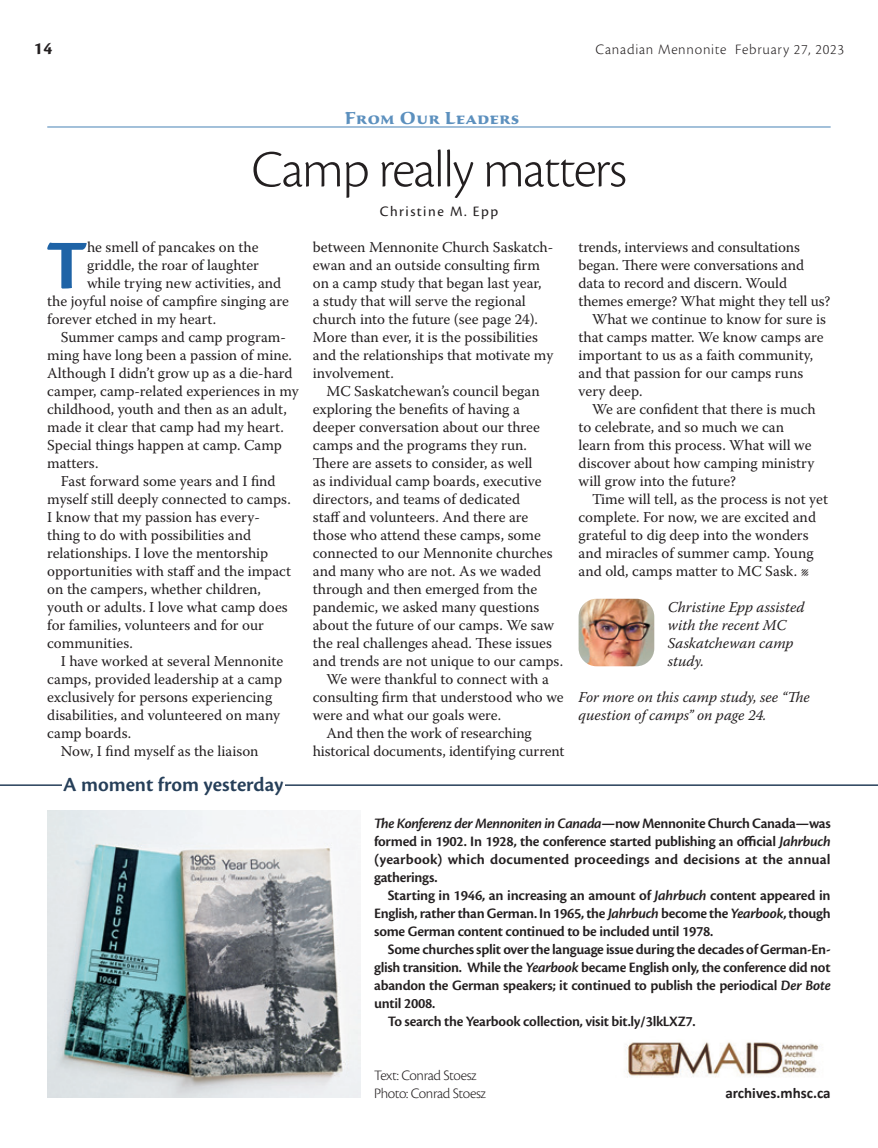
<style>
.page{position:relative;width:878px;height:1148px;background:#fff}
.page>*{position:absolute;margin:0;border:0;box-sizing:border-box;transform-origin:0 0}
.t1{font:700 72.3px "Cronos Pro";color:#1e63a6}
.t2{font:300 54px "Cronos Pro";letter-spacing:-.03em;color:#231f20}
.t3{font:600 21px "Cronos Pro";color:#263f59}
.t4{font:700 18px "Sava Pro";letter-spacing:.035em;color:#5c90be}
.t5{font:700 18px "Cronos Pro";color:#231f20}
.t6{font:15px/18px "Warnock Pro";color:#231f20}
.t7{font:600 15px/18px "Cronos Pro";letter-spacing:-.02em;color:#231f20;text-align:justify}
.t8{font:italic 15px/18px "Warnock Pro";color:#231f20}
.t9{font:300 15px/18px "Cronos Pro";letter-spacing:-.01em;color:#231f20}
.t10{font:300 15px "Cronos Pro";letter-spacing:.05em;color:#231f20}
.t11{font:700 15px "Calibri";color:#231f20}
.t12{font:15px "Cronos Pro";letter-spacing:.095em;color:#231f20}
.s1{font-style:italic}
</style>
<div class="page">
<hr style="left:47px;top:126px;width:783px;height:2px;background:#5c90be">
<hr style="left:0;top:784px;width:878px;height:2px;background:#263f59">
<img style="left:578px;top:598px;width:76px;height:68px">
<img style="left:47px;top:810px;width:313px;height:287px">
<img style="left:625px;top:1042px;width:195px;height:35px">
<div style="left:62px;top:774px;width:222px;height:18px;background:#fff"></div>
<p class="t5" style="left:34px;top:38px;width:20px">14</p>
<p class="t10" style="left:595px;top:41px;width:250px">Canadian Mennonite February 27, 2023</p>
<p class="t4" style="left:345px;top:105px;width:176px">From Our Leaders</p>
<h2 class="t2" style="left:251px;top:138px;width:377px">Camp really matters</h2>
<p class="t12" style="left:380px;top:203px;width:120px">Christine M. Epp</p>
<h1 class="t1" style="left:46px;top:224px;width:42px">T</h1>
<p class="t6" style="left:87px;top:238px;width:173px">he smell of pancakes on the</p>
<p class="t6" style="left:87px;top:256px;width:173px">griddle, the roar of laughter</p>
<p class="t6" style="left:87px;top:274px;width:196px">while trying new activities, and</p>
<p class="t6" style="left:47px;top:292px;width:243px">the joyful noise of campfire singing are</p>
<p class="t6" style="left:47px;top:310px;width:170px">forever etched in my heart.</p>
<p class="t6" style="left:61px;top:328px;width:227px">Summer camps and camp program-</p>
<p class="t6" style="left:47px;top:346px;width:246px">ming have long been a passion of mine.</p>
<p class="t6" style="left:47px;top:364px;width:247px">Although I didn’t grow up as a die-hard</p>
<p class="t6" style="left:47px;top:382px;width:253px">camper, camp-related experiences in my</p>
<p class="t6" style="left:47px;top:400px;width:241px">childhood, youth and then as an adult,</p>
<p class="t6" style="left:47px;top:418px;width:238px">made it clear that camp had my heart.</p>
<p class="t6" style="left:47px;top:436px;width:236px">Special things happen at camp. Camp</p>
<p class="t6" style="left:47px;top:454px;width:53px">matters.</p>
<p class="t6" style="left:61px;top:472px;width:216px">Fast forward some years and I find</p>
<p class="t6" style="left:47px;top:490px;width:245px">myself still deeply connected to camps.</p>
<p class="t6" style="left:47px;top:508px;width:214px">I know that my passion has every-</p>
<p class="t6" style="left:47px;top:526px;width:205px">thing to do with possibilities and</p>
<p class="t6" style="left:47px;top:544px;width:222px">relationships. I love the mentorship</p>
<p class="t6" style="left:47px;top:562px;width:245px">opportunities with staff and the impact</p>
<p class="t6" style="left:47px;top:580px;width:215px">on the campers, whether children,</p>
<p class="t6" style="left:47px;top:598px;width:242px">youth or adults. I love what camp does</p>
<p class="t6" style="left:47px;top:616px;width:218px">for families, volunteers and for our</p>
<p class="t6" style="left:47px;top:634px;width:87px">communities.</p>
<p class="t6" style="left:61px;top:652px;width:224px">I have worked at several Mennonite</p>
<p class="t6" style="left:47px;top:670px;width:236px">camps, provided leadership at a camp</p>
<p class="t6" style="left:47px;top:688px;width:226px">exclusively for persons experiencing</p>
<p class="t6" style="left:47px;top:706px;width:234px">disabilities, and volunteered on many</p>
<p class="t6" style="left:47px;top:724px;width:86px">camp boards.</p>
<p class="t6" style="left:61px;top:742px;width:199px">Now, I find myself as the liaison</p>
<h3 class="t3" style="left:63px;top:772px;width:221px">A moment from yesterday</h3>
<p class="t6" style="left:313px;top:238px;width:242px">between Mennonite Church Saskatch&shy;ewan and an outside consulting firm on a camp study that began last year,<br>a study that will serve the regional church into the future (see page 24).<br>More than ever, it is the possibilities and the relationships that motivate my involvement.</p>
<p class="t6" style="left:326px;top:382px;width:215px">MC Saskatchewan’s council began</p>
<p class="t6" style="left:313px;top:400px;width:208px">exploring the benefits of having a</p>
<p class="t6" style="left:313px;top:418px;width:229px">deeper conversation about our three</p>
<p class="t6" style="left:313px;top:436px;width:216px">camps and the programs they run.</p>
<p class="t6" style="left:313px;top:454px;width:221px">There are assets to consider, as well</p>
<p class="t6" style="left:313px;top:472px;width:230px">as individual camp boards, executive</p>
<p class="t6" style="left:313px;top:490px;width:209px">directors, and teams of dedicated</p>
<p class="t6" style="left:313px;top:508px;width:217px">staff and volunteers. And there are</p>
<p class="t6" style="left:313px;top:526px;width:229px">those who attend these camps, some</p>
<p class="t6" style="left:313px;top:544px;width:241px">connected to our Mennonite churches</p>
<p class="t6" style="left:313px;top:562px;width:230px">and many who are not. As we waded</p>
<p class="t6" style="left:313px;top:580px;width:226px">through and then emerged from the</p>
<p class="t6" style="left:313px;top:598px;width:228px">pandemic, we asked many questions</p>
<p class="t6" style="left:313px;top:616px;width:242px">about the future of our camps. We saw</p>
<p class="t6" style="left:313px;top:634px;width:241px">the real challenges ahead. These issues</p>
<p class="t6" style="left:313px;top:652px;width:252px">and trends are not unique to our camps.</p>
<p class="t6" style="left:326px;top:670px;width:224px">We were thankful to connect with a</p>
<p class="t6" style="left:313px;top:688px;width:252px">consulting firm that understood who we</p>
<p class="t6" style="left:313px;top:706px;width:190px">were and what our goals were.</p>
<p class="t6" style="left:326px;top:724px;width:207px">And then the work of researching</p>
<p class="t6" style="left:313px;top:742px;width:253px">historical documents, identifying current</p>
<p class="t6" style="left:578px;top:238px;width:223px">trends, interviews and consultations</p>
<p class="t6" style="left:578px;top:256px;width:227px">began. There were conversations and</p>
<p class="t6" style="left:578px;top:274px;width:210px">data to record and discern. Would</p>
<p class="t6" style="left:578px;top:292px;width:253px">themes emerge? What might they tell us?</p>
<p class="t6" style="left:592px;top:310px;width:235px">What we continue to know for sure is</p>
<p class="t6" style="left:578px;top:328px;width:247px">that camps matter. We know camps are</p>
<p class="t6" style="left:578px;top:346px;width:236px">important to us as a faith community,</p>
<p class="t6" style="left:578px;top:364px;width:226px">and that passion for our camps runs</p>
<p class="t6" style="left:578px;top:382px;width:65px">very deep.</p>
<p class="t6" style="left:592px;top:400px;width:225px">We are confident that there is much</p>
<p class="t6" style="left:578px;top:418px;width:207px">to celebrate, and so much we can</p>
<p class="t6" style="left:578px;top:436px;width:234px">learn from this process. What will we</p>
<p class="t6" style="left:578px;top:454px;width:237px">discover about how camping ministry</p>
<p class="t6" style="left:578px;top:472px;width:159px">will grow into the future?</p>
<p class="t6" style="left:592px;top:490px;width:237px">Time will tell, as the process is not yet</p>
<p class="t6" style="left:578px;top:508px;width:239px">complete. For now, we are excited and</p>
<p class="t6" style="left:578px;top:526px;width:231px">grateful to dig deep into the wonders</p>
<p class="t6" style="left:578px;top:544px;width:236px">and miracles of summer camp. Young</p>
<p class="t6" style="left:578px;top:562px;width:232px">and old, camps matter to MC Sask. l</p>
<p class="t8" style="left:667px;top:598px;width:138px">Christine Epp assisted with the recent MC<br>Saskatchewan camp study.</p>
<p class="t8" style="left:578px;top:688px;width:233px">For more on this camp study, see “The question of camps” on page 24.</p>
<p class="t7" style="left:374px;top:815px;width:458px"><span class="s1">The Konferenz der Mennoniten in Canada</span>—now Mennonite Church Canada—was formed in 1902. In 1928, the conference started publishing an official <span class="s1">Jahrbuch </span>(yearbook) which documented proceedings and decisions at the annual gatherings.</p>
<p class="t7" style="left:374px;top:887px;width:458px;text-indent:13px">Starting in 1946, an increasing an amount of <span class="s1">Jahrbuch</span> content appeared in English, rather than German. In 1965, the <span class="s1">Jahrbuch</span> become the <span class="s1">Yearbook</span>, though some German content continued to be included until 1978.</p>
<p class="t7" style="left:387px;top:941px;width:444px">Some churches split over the language issue during the decades of German-En-</p>
<p class="t7" style="left:374px;top:959px;width:458px">glish transition. While the <span class="s1">Yearbook</span> became English only, the conference did not</p>
<p class="t7" style="left:374px;top:977px;width:458px">abandon the German speakers; it continued to publish the periodical <span class="s1">Der Bote</span></p>
<p class="t7" style="left:374px;top:995px;width:62px">until 2008.</p>
<p class="t7" style="left:387px;top:1013px;width:309px">To search the Yearbook collection, visit bit.ly/3lkLXZ7.</p>
<p class="t9" style="left:374px;top:1066px;width:113px">Text: Conrad Stoesz<br>Photo: Conrad Stoesz</p>
<p class="t11" style="left:725px;top:1082px;width:107px">archives.mhsc.ca</p>
</div>
